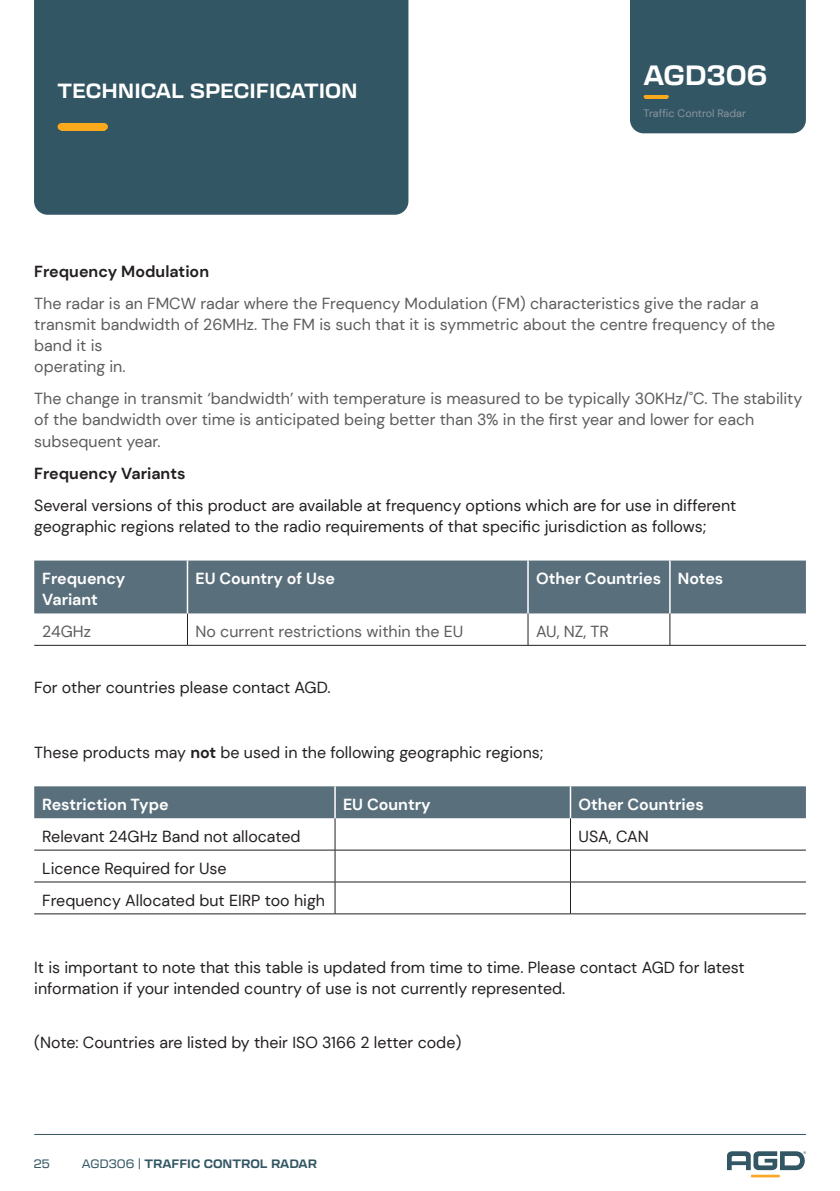
<style>
.page{position:relative;width:840px;height:1191px;background:#fff}
.page>*{position:absolute;margin:0;border:0;box-sizing:border-box;transform-origin:0 0}
.t1{font:700 27.4px "Transducer";color:#fff}
.t2{font:700 20.2px "Transducer";color:#fff}
.Body_text{font:16px/21px "DM Sans";color:#231f20}
.Body_text-2{font:16px/21px "DM Sans";color:#5c5c5f}
.Bold_txt{font:16px/21px "DM Sans";color:#5c5c5f}
.Bullet_text{font:16px "DM Sans";color:#231f20}
.Body_text-3{font:700 16px/21px "DM Sans";color:#fff}
.Bullet_text-2{font:700 16px "DM Sans";color:#fff}
.Bold_txt-2{font:700 16px "DM Sans";color:#231f20}
.t3{font:700 12px "Transducer";color:#335664}
.t4{font:12px "Transducer";color:#335664}
.t5{font:10.8px "DM Sans";color:#8a95a0}
.s1{font-weight:700}
.s2{font-weight:400}
</style>
<div class="page">
<hr style="left:34px;top:1134px;width:771px;height:1px;background:#335664">
<div style="left:630px;top:0;width:175px;height:133px;background:#335664"></div>
<hr style="left:645px;top:95px;width:21px;height:4px;background:#f9a91b">
<svg style="left:727px;top:1151px;width:78px;height:19px"></svg>
<hr style="left:750px;top:1174px;width:29px;height:3px;background:#faa828">
<div style="left:34px;top:0;width:374px;height:215px;background:#335664"></div>
<div style="left:101px;top:123px;width:7px;height:7px;background:#f9a91b;border-radius:50%"></div>
<div style="left:58px;top:123px;width:7px;height:7px;background:#f9a91b;border-radius:50%"></div>
<div style="left:61px;top:123px;width:43px;height:7px;background:#f9a91b"></div>
<div style="left:34px;top:560px;width:771px;height:53px;background:#5a6f7c"></div>
<hr style="left:187px;top:613px;width:1px;height:32px;background:#231f20">
<hr style="left:527px;top:613px;width:1px;height:32px;background:#231f20">
<hr style="left:669px;top:613px;width:1px;height:32px;background:#231f20">
<hr style="left:34px;top:645px;width:153px;height:1px;background:#231f20">
<hr style="left:187px;top:645px;width:340px;height:1px;background:#231f20">
<hr style="left:527px;top:645px;width:142px;height:1px;background:#231f20">
<hr style="left:669px;top:645px;width:136px;height:1px;background:#231f20">
<hr style="left:187px;top:560px;width:1px;height:53px;background:#fff">
<hr style="left:527px;top:560px;width:1px;height:53px;background:#fff">
<hr style="left:668px;top:560px;width:2px;height:53px;background:#fff">
<div style="left:34px;top:786px;width:771px;height:32px;background:#5a6f7c"></div>
<hr style="left:334px;top:818px;width:1px;height:32px;background:#231f20">
<hr style="left:570px;top:818px;width:1px;height:32px;background:#231f20">
<hr style="left:34px;top:849px;width:301px;height:1px;background:#231f20">
<hr style="left:335px;top:849px;width:235px;height:1px;background:#231f20">
<hr style="left:334px;top:850px;width:1px;height:31px;background:#231f20">
<hr style="left:570px;top:849px;width:235px;height:1px;background:#231f20">
<hr style="left:570px;top:850px;width:1px;height:31px;background:#231f20">
<hr style="left:34px;top:881px;width:301px;height:1px;background:#231f20">
<hr style="left:335px;top:881px;width:235px;height:1px;background:#231f20">
<hr style="left:334px;top:882px;width:1px;height:31px;background:#231f20">
<hr style="left:570px;top:881px;width:235px;height:1px;background:#231f20">
<hr style="left:570px;top:882px;width:1px;height:31px;background:#231f20">
<hr style="left:34px;top:913px;width:301px;height:1px;background:#231f20">
<hr style="left:335px;top:913px;width:235px;height:1px;background:#231f20">
<hr style="left:570px;top:913px;width:235px;height:1px;background:#231f20">
<hr style="left:334px;top:786px;width:1px;height:32px;background:#fff">
<hr style="left:569px;top:786px;width:2px;height:32px;background:#fff">
<p class="t2" style="left:58px;top:76px;width:301px">TECHNICAL SPECIFICATION</p>
<h1 class="t1" style="left:643px;top:56px;width:125px">AGD306</h1>
<p class="t5" style="left:643px;top:106px;width:104px">Traffic Control Radar</p>
<p class="Bold_txt-2" style="left:34px;top:261px;width:176px">Frequency Modulation</p>
<p class="Body_text-2" style="left:34px;top:293px;width:742px">The radar is an FMCW radar where the Frequency Modulation (FM) characteristics give the radar a transmit bandwidth of 26MHz. The FM is such that it is symmetric about the centre frequency of the band it is<br>operating in.</p>
<p class="Bold_txt" style="left:34px;top:388px;width:769px">The change in transmit ‘bandwidth’ with temperature is measured to be typically 30KHz/˚C. The stability of the bandwidth over time is anticipated being better than 3% in the first year and lower for each subsequent year.</p>
<p class="Bold_txt-2" style="left:34px;top:463px;width:153px">Frequency Variants</p>
<p class="Body_text" style="left:34px;top:495px;width:703px">Several versions of this product are available at frequency options which are for use in different geographic regions related to the radio requirements of that specific jurisdiction as follows;</p>
<p class="Body_text-3" style="left:42px;top:568px;width:85px">Frequency<br>Variant</p>
<p class="Body_text-3" style="left:195px;top:568px;width:141px">EU Country of Use</p>
<p class="Body_text-3" style="left:535px;top:568px;width:127px">Other Countries</p>
<p class="Body_text-3" style="left:677px;top:568px;width:47px">Notes</p>
<p class="Body_text-2" style="left:42px;top:621px;width:50px">24GHz</p>
<p class="Body_text-2" style="left:195px;top:621px;width:269px">No current restrictions within the EU</p>
<p class="Body_text-2" style="left:535px;top:621px;width:74px">AU, NZ, TR</p>
<p class="Body_text" style="left:34px;top:677px;width:297px">For other countries please contact AGD.</p>
<p class="Body_text" style="left:34px;top:742px;width:510px">These products may <span class="s1">not</span> be used in the following geographic regions;</p>
<p class="Bullet_text-2" style="left:42px;top:794px;width:128px">Restriction Type</p>
<p class="Bullet_text-2" style="left:343px;top:794px;width:89px">EU Country</p>
<p class="Bullet_text-2" style="left:578px;top:794px;width:127px">Other Countries</p>
<p class="Bullet_text" style="left:42px;top:826px;width:259px">Relevant 24GHz Band not allocated</p>
<p class="Bullet_text" style="left:578px;top:826px;width:72px">USA, CAN</p>
<p class="Bullet_text" style="left:42px;top:858px;width:186px">Licence Required for Use</p>
<p class="Bullet_text" style="left:42px;top:890px;width:284px">Frequency Allocated but EIRP too high</p>
<p class="Body_text" style="left:34px;top:957px;width:711px">It is important to note that this table is updated from time to time. Please contact AGD for latest information if your intended country of use is not currently represented.</p>
<p class="Body_text" style="left:34px;top:1031px;width:428px">(Note: Countries are listed by their ISO 3166 2 letter code)</p>
<p class="t4" style="left:34px;top:1155px;width:18px">25</p>
<p class="t3" style="left:82px;top:1154px;width:236px"><span class="s2">AGD306 |</span> TRAFFIC CONTROL RADAR</p>
</div>
